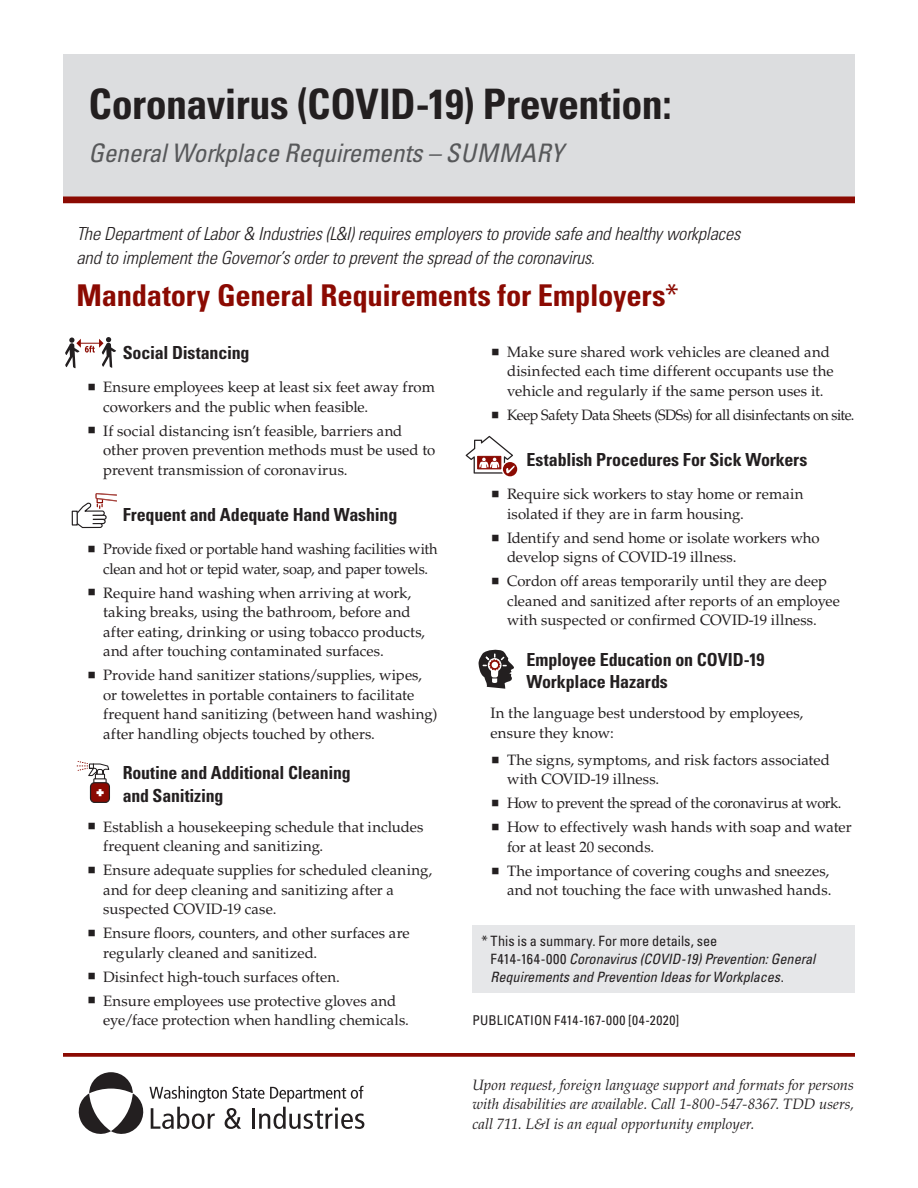
<style>
.page{position:relative;width:918px;height:1188px;background:#fff}
.page>*{position:absolute;margin:0;border:0;box-sizing:border-box;transform-origin:0 0}
.t1{font:700 condensed 42px "Univers LT Std";letter-spacing:-.015em;color:#231f20}
.Subhead_Level_1{font:700 condensed 30px "Univers LT Std";letter-spacing:-.01em;color:#8b0a02}
.Subtitle{font:italic condensed 25.5px "Univers LT Std";letter-spacing:-.01em;color:#57585a}
.Subhead_Level_2{font:700 condensed 18px/22.5px "Univers LT Std";letter-spacing:-.01em;color:#231f20}
.Intro_Paragraph{font:italic 300 condensed 18px/23.2px "Univers LT Std";letter-spacing:-.01em;color:#231f20}
.Body_-_10{font:15px/19.5px "Palatino LT Std";color:#231f20}
.ADA_Statement{font:italic 15px/19.5px "Palatino LT Std";color:#231f20;text-align:justify}
.Body_-_10-2{font:15px/19.5px "Palatino LT Std";letter-spacing:-.02em;color:#231f20}
.Body_-_10-3{font:15px "Palatino LT Std";letter-spacing:-.025em;color:#231f20;scale:.96 1}
.Body_-_10-4{font:15px "Palatino LT Std";letter-spacing:-.025em;color:#231f20}
.Footnote{font:italic condensed 14.25px/18px "Univers LT Std";letter-spacing:-.005em;color:#231f20}
.Publication_Number{font:condensed 13.5px "Univers LT Std";letter-spacing:.03em;color:#231f20}
.s1{font-weight:400}
.s2{font-style:normal}
</style>
<div class="page">
<svg style="left:79px;top:1072px;width:285px;height:62px"></svg>
<div style="left:63px;top:54px;width:792px;height:142px;background:#dcdddf"></div>
<div style="left:63px;top:196px;width:792px;height:7px;background:#8b0a02"></div>
<svg style="left:65px;top:337px;width:51px;height:32px"></svg>
<div style="left:72px;top:511px;width:6px;height:15px;border:1px solid #231f20"></div>
<svg style="left:76px;top:493px;width:41px;height:36px"></svg>
<div style="left:91px;top:783px;width:18px;height:19px;background:#8b0a02;border-radius:4px"></div>
<div style="left:90px;top:782px;width:20px;height:21px;border:1px solid #231f20;border-radius:4px"></div>
<svg style="left:77px;top:761px;width:33px;height:22px"></svg>
<svg style="left:96px;top:789px;width:8px;height:7px"></svg>
<div style="left:503px;top:462px;width:14px;height:14px;background:#8b0a02;border-radius:50%"></div>
<svg style="left:466px;top:436px;width:49px;height:38px"></svg>
<svg style="left:478px;top:649px;width:36px;height:40px"></svg>
<div style="left:472px;top:925px;width:383px;height:68px;background:#e6e7e9"></div>
<svg style="left:63px;top:1053px;width:792px;height:4px;background:#921911"></svg>
<h1 class="t1" style="left:88px;top:78px;width:585px">Coronavirus (COVID-19) Prevention:</h1>
<h2 class="Subtitle" style="left:88px;top:137px;width:477px">General Workplace Requirements – SUMMARY</h2>
<p class="Intro_Paragraph" style="left:76px;top:223px;width:665px">The Department of Labor &amp; Industries (L&amp;I) requires employers to provide safe and healthy workplaces and to implement the Governor’s order to prevent the spread of the coronavirus.</p>
<h3 class="Subhead_Level_1" style="left:76px;top:276px;width:604px">Mandatory General Requirements for Employers<span class="s1">*</span></h3>
<h4 class="Subhead_Level_2" style="left:123px;top:341px;width:128px">Social Distancing</h4>
<p class="Body_-_10" style="left:103px;top:377px;width:333px">Ensure employees keep at least six feet away from coworkers and the public when feasible.</p>
<p class="Body_-_10" style="left:103px;top:421px;width:334px">If social distancing isn’t feasible, barriers and other proven prevention methods must be used to prevent transmission of coronavirus.</p>
<h4 class="Subhead_Level_2" style="left:123px;top:503px;width:276px">Frequent and Adequate Hand Washing</h4>
<p class="Body_-_10-2" style="left:103px;top:539px;width:336px">Provide fixed or portable hand washing facilities with clean and hot or tepid water, soap, and paper towels.</p>
<p class="Body_-_10" style="left:103px;top:583px;width:323px">Require hand washing when arriving at work, taking breaks, using the bathroom, before and after eating, drinking or using tobacco products, and after touching contaminated surfaces.</p>
<p class="Body_-_10" style="left:103px;top:665px;width:336px">Provide hand sanitizer stations/supplies, wipes, or towelettes in portable containers to facilitate frequent hand sanitizing (between hand washing) after handling objects touched by others.</p>
<h4 class="Subhead_Level_2" style="left:123px;top:761px;width:230px">Routine and Additional Cleaning and Sanitizing</h4>
<p class="Body_-_10" style="left:103px;top:817px;width:322px">Establish a housekeeping schedule that includes frequent cleaning and sanitizing.</p>
<p class="Body_-_10" style="left:103px;top:860px;width:330px">Ensure adequate supplies for scheduled cleaning, and for deep cleaning and sanitizing after a suspected COVID-19 case.</p>
<p class="Body_-_10" style="left:103px;top:923px;width:308px">Ensure floors, counters, and other surfaces are regularly cleaned and sanitized.</p>
<p class="Body_-_10" style="left:103px;top:967px;width:238px">Disinfect high-touch surfaces often.</p>
<p class="Body_-_10" style="left:103px;top:991px;width:307px">Ensure employees use protective gloves and eye/face protection when handling chemicals.</p>
<p class="Body_-_10" style="left:507px;top:342px;width:328px">Make sure shared work vehicles are cleaned and disinfected each time different occupants use the vehicle and regularly if the same person uses it.</p>
<p class="Body_-_10-3" style="left:507px;top:406px;width:364px">Keep Safety Data Sheets (SDSs) for all disinfectants on site.</p>
<h4 class="Subhead_Level_2" style="left:526px;top:449px;width:282px">Establish Procedures For Sick Workers</h4>
<p class="Body_-_10" style="left:507px;top:485px;width:298px">Require sick workers to stay home or remain isolated if they are in farm housing.</p>
<p class="Body_-_10" style="left:507px;top:528px;width:314px">Identify and send home or isolate workers who develop signs of COVID-19 illness.</p>
<p class="Body_-_10" style="left:507px;top:572px;width:335px">Cordon off areas temporarily until they are deep cleaned and sanitized after reports of an employee with suspected or confirmed COVID-19 illness.</p>
<h4 class="Subhead_Level_2" style="left:526px;top:648px;width:240px">Employee Education on COVID-19<br>Workplace Hazards</h4>
<p class="Body_-_10" style="left:490px;top:704px;width:314px">In the language best understood by employees, ensure they know:</p>
<p class="Body_-_10" style="left:507px;top:750px;width:324px">The signs, symptoms, and risk factors associated with COVID-19 illness.</p>
<p class="Body_-_10-4" style="left:507px;top:794px;width:336px">How to prevent the spread of the coronavirus at work.</p>
<p class="Body_-_10" style="left:507px;top:818px;width:346px">How to effectively wash hands with soap and water for at least 20 seconds.</p>
<p class="Body_-_10" style="left:507px;top:861px;width:326px">The importance of covering coughs and sneezes, and not touching the face with unwashed hands.</p>
<p class="Footnote" style="left:490px;top:932px;width:326px;text-indent:-9px"><span class="s2">* This is a summary. For more details, see<br>F414-164-000</span> Coronavirus (COVID-19) Prevention: General<br>Requirements and Prevention Ideas for Workplaces<span class="s2">.</span></p>
<p class="Publication_Number" style="left:472px;top:1012px;width:208px">PUBLICATION F414-167-000 [04-2020]</p>
<p class="ADA_Statement" style="left:472px;top:1075px;width:383px">Upon request, foreign language support and formats for persons with disabilities are available. Call 1-800-547-8367. TDD users, call 711. L&amp;I is an equal opportunity employer.</p>
</div>
